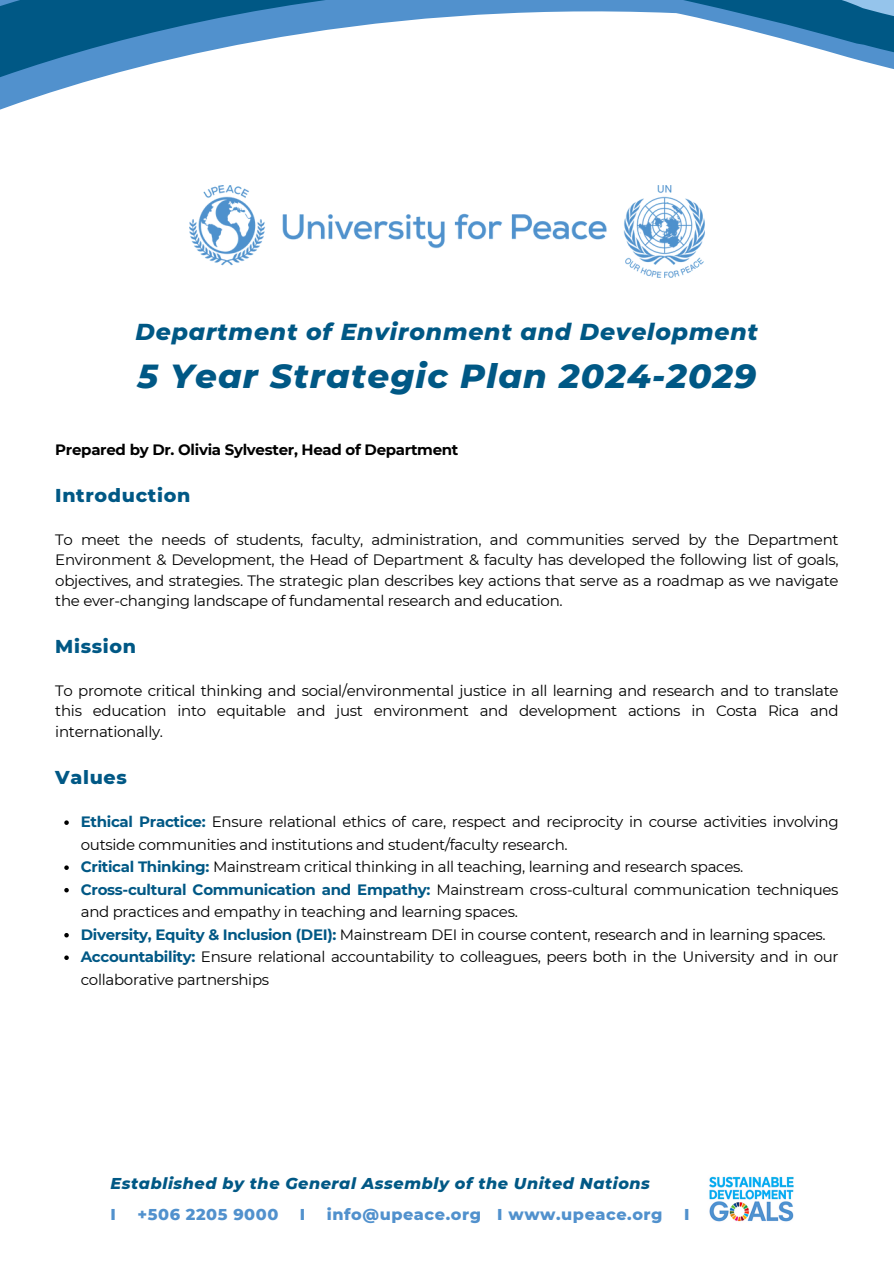
<style>
.page{position:relative;width:894px;height:1264px;background:#fff}
.page>*{position:absolute;margin:0;border:0;box-sizing:border-box;transform-origin:0 0}
.t1{font:italic 800 34.05px "Montserrat";letter-spacing:.035em;color:#005885}
.t2{font:italic 800 23.55px "Montserrat";letter-spacing:.035em;color:#005885}
.t3{font:800 19.05px "Montserrat";letter-spacing:.035em;color:#005885}
.t4{font:italic 800 16.05px "Montserrat";letter-spacing:.035em;color:#005885}
.t5{font:800 16.05px "Montserrat";letter-spacing:.035em;color:#5191cd}
.t6{font:15px/20.2px "Montserrat";letter-spacing:-.02em;color:#000}
.t7{font:700 15px "Montserrat";letter-spacing:-.02em;color:#000}
.s1{font-weight:700;color:#005885}
</style>
<div class="page">
<svg style="left:0;top:0;width:893px;height:106px"></svg>
<img style="left:190px;top:185px;width:514px;height:93px">
<svg style="left:64px;top:820px;width:5px;height:5px"></svg>
<svg style="left:64px;top:865px;width:5px;height:5px"></svg>
<svg style="left:64px;top:888px;width:5px;height:4px"></svg>
<svg style="left:64px;top:933px;width:5px;height:4px"></svg>
<svg style="left:64px;top:955px;width:5px;height:5px"></svg>
<img style="left:709px;top:1176px;width:85px;height:46px">
<p class="t2" style="left:135px;top:317px;width:623px">Department of Environment and Development</p>
<h2 class="t1" style="left:137px;top:354px;width:620px">5 Year Strategic Plan 2024-2029</h2>
<h1 class="t7" style="left:55px;top:440px;width:404px">Prepared by Dr. Olivia Sylvester, Head of Department</h1>
<h4 class="t3" style="left:55px;top:484px;width:136px">Introduction</h4>
<h3 class="t6" style="left:55px;top:529px;width:784px;text-align:justify">To meet the needs of students, faculty, administration, and communities served by the Department Environment &amp; Development, the Head of Department &amp; faculty has developed the following list of goals, objectives, and strategies. The strategic plan describes key actions that serve as a roadmap as we navigate the ever-changing landscape of fundamental research and education.</h3>
<p class="t3" style="left:55px;top:635px;width:82px">Mission</p>
<p class="t6" style="left:55px;top:680px;width:784px;text-align:justify">To promote critical thinking and social/environmental justice in all learning and research and to translate this education into equitable and just environment and development actions in Costa Rica and internationally.</p>
<h3 class="t3" style="left:55px;top:765px;width:73px">Values</h3>
<h3 class="t6" style="left:81px;top:810px;width:759px;line-height:22.5px"><span class="s1">Ethical Practice:</span> Ensure relational ethics of care, respect and reciprocity in course activities involving outside communities and institutions and student/faculty research.</h3>
<p class="t6" style="left:81px;top:856px;width:664px"><span class="s1">Critical Thinking:</span> Mainstream critical thinking in all teaching, learning and research spaces.</p>
<p class="t6" style="left:81px;top:878px;width:759px;line-height:22.5px"><span class="s1">Cross-cultural Communication and Empathy:</span> Mainstream cross-cultural communication techniques and practices and empathy in teaching and learning spaces.</p>
<p class="t6" style="left:81px;top:924px;width:746px"><span class="s1">Diversity, Equity &amp; Inclusion (DEI):</span> Mainstream DEI in course content, research and in learning spaces.</p>
<p class="t6" style="left:81px;top:945px;width:759px;line-height:22.5px"><span class="s1">Accountability:</span> Ensure relational accountability to colleagues, peers both in the University and in our collaborative partnerships</p>
<h4 class="t4" style="left:110px;top:1173px;width:541px">Established by the General Assembly of the United Nations</h4>
<p class="t5" style="left:110px;top:1204px;width:7px">I</p>
<p class="t5" style="left:137px;top:1204px;width:142px">+506 2205 9000</p>
<p class="t5" style="left:300px;top:1204px;width:7px">I</p>
<p class="t5" style="left:327px;top:1204px;width:337px">info@upeace.org I www.upeace.org</p>
<p class="t5" style="left:684px;top:1204px;width:7px">I</p>
</div>
